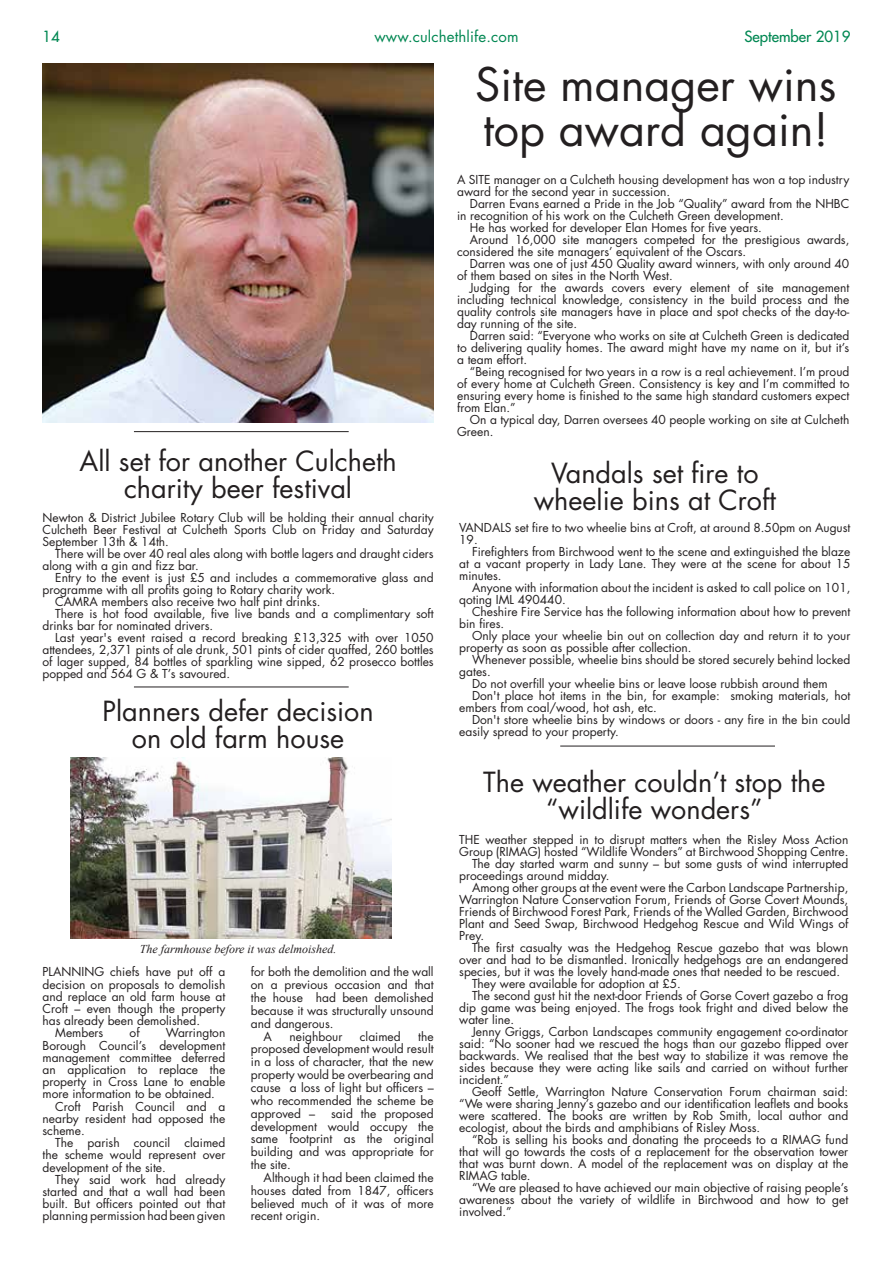
<style>
.page{position:relative;width:893px;height:1263px;background:#fff}
.page>*{position:absolute;margin:0;border:0;box-sizing:border-box;transform-origin:0 0}
.t1{font:45px/45px "Futura Std";color:#231f20}
.t2{font:27px/27px "Futura Std";color:#231f20;text-align:center}
.t3{font:15px "Futura Std";letter-spacing:.01em;color:#008752}
.t4{font:500 15px "Futura Std";color:#008752}
.t5{font:12px/12px "Futura Std";color:#231f20;text-align:justify}
.t6{font:italic 12px "Times New Roman";color:#231f20}
</style>
<div class="page">
<img style="left:43px;top:64px;width:391px;height:359px">
<img style="left:71px;top:758px;width:321px;height:181px">
<hr style="left:134px;top:431px;width:215px;height:1px;background:#231f20">
<hr style="left:134px;top:687px;width:215px;height:1px;background:#231f20">
<hr style="left:560px;top:746px;width:215px;height:1px;background:#231f20">
<p class="t4" style="left:43px;top:27px;width:19px">14</p>
<p class="t3" style="left:374px;top:27px;width:146px">www.culchethlife.com</p>
<p class="t4" style="left:744px;top:27px;width:108px">September 2019</p>
<p class="t1" style="left:475px;top:62px;width:363px">Site manager wins top award again!</p>
<p class="t2" style="left:79px;top:448px;width:319px">All set for another Culcheth charity beer festival</p>
<p class="t5" style="left:43px;top:512px;width:393px">Newton &amp; District Jubilee Rotary Club will be holding their annual charity Culcheth Beer Festival at Culcheth Sports Club on Friday and Saturday September 13th &amp; 14th.</p>
<p class="t5" style="left:43px;top:548px;width:393px;text-indent:13px">There will be over 40 real ales along with bottle lagers and draught ciders along with a gin and fizz bar.</p>
<p class="t5" style="left:43px;top:572px;width:393px;text-indent:13px">Entry to the event is just £5 and includes a commemorative glass and programme with all profits going to Rotary charity work.</p>
<p class="t5" style="left:55px;top:596px;width:267px">CAMRA members also receive two half pint drinks.</p>
<p class="t5" style="left:43px;top:608px;width:393px;text-indent:13px">There is hot food available, five live bands and a complimentary soft drinks bar for nominated drivers.</p>
<p class="t5" style="left:43px;top:632px;width:393px;text-indent:13px">Last year's event raised a record breaking £13,325 with over 1050 attendees, 2,371 pints of ale drunk, 501 pints of cider quaffed, 260 bottles of lager supped, 84 bottles of sparkling wine sipped, 62 prosecco bottles popped and 564 G &amp; T’s savoured.</p>
<p class="t2" style="left:103px;top:698px;width:273px">Planners defer decision</p>
<p class="t2" style="left:132px;top:725px;width:214px">on old farm house</p>
<p class="t6" style="left:140px;top:941px;width:198px">The farmhouse before it was delmoished.</p>
<p class="t5" style="left:43px;top:966px;width:184px">PLANNING chiefs have put off a decision on proposals to demolish and replace an old farm house at Croft – even though the property has already been demolished.</p>
<p class="t5" style="left:55px;top:1027px;width:50px">Members</p>
<p class="t5" style="left:130px;top:1027px;width:12px">of</p>
<p class="t5" style="left:43px;top:1027px;width:184px;text-indent:123px">Warrington Borough Council’s development management committee deferred an application to replace the property in Cross Lane to enable more information to be obtained.</p>
<p class="t5" style="left:43px;top:1100px;width:184px;text-indent:13px">Croft Parish Council and a nearby resident had opposed the scheme.</p>
<p class="t5" style="left:43px;top:1137px;width:184px;text-indent:13px">The parish council claimed the scheme would represent over development of the site.</p>
<p class="t5" style="left:43px;top:1173px;width:184px;text-indent:13px">They said work had already started and that a wall had been built. But officers pointed out that planning permission had been given</p>
<p class="t5" style="left:251px;top:966px;width:184px;line-height:12.9px">for both the demolition and the wall on a previous occasion and that the house had been demolished because it was structurally unsound and dangerous.</p>
<p class="t5" style="left:264px;top:1030px;width:10px">A</p>
<p class="t5" style="left:290px;top:1030px;width:54px">neighbour</p>
<p class="t5" style="left:360px;top:1030px;width:42px">claimed</p>
<p class="t5" style="left:251px;top:1030px;width:184px;line-height:12.9px;text-indent:167px">the proposed development would result in a loss of character, that the new property would be overbearing and cause a loss of light but officers – who recommended the scheme be approved –</p>
<p class="t5" style="left:251px;top:1107px;width:184px;line-height:12.9px;text-indent:80px">said the proposed development would occupy the same footprint as the original building and was appropriate for the site.</p>
<p class="t5" style="left:251px;top:1171px;width:184px;line-height:12.9px;text-indent:13px">Although it had been claimed the houses dated from 1847, officers believed much of it was of more recent origin.</p>
<p class="t5" style="left:457px;top:174px;width:394px">A SITE manager on a Culcheth housing development has won a top industry award for the second year in succession.</p>
<p class="t5" style="left:457px;top:198px;width:394px;text-indent:13px">Darren Evans earned a Pride in the Job “Quality” award from the NHBC in recognition of his work on the Culcheth Green development.</p>
<p class="t5" style="left:470px;top:222px;width:294px">He has worked for developer Elan Homes for five years.</p>
<p class="t5" style="left:457px;top:234px;width:394px;text-indent:13px">Around 16,000 site managers competed for the prestigious awards, considered the site managers’ equivalent of the Oscars.</p>
<p class="t5" style="left:457px;top:258px;width:394px;text-indent:13px">Darren was one of just 450 Quality award winners, with only around 40 of them based on sites in the North West.</p>
<p class="t5" style="left:457px;top:282px;width:394px;text-indent:13px">Judging for the awards covers every element of site management including technical knowledge, consistency in the build process and the quality controls site managers have in place and spot checks of the day-to&shy;day running of the site.</p>
<p class="t5" style="left:457px;top:330px;width:394px;text-indent:13px">Darren said: “Everyone who works on site at Culcheth Green is dedicated to delivering quality homes. The award might have my name on it, but it’s a team effort.</p>
<p class="t5" style="left:457px;top:366px;width:394px;text-indent:13px">“Being recognised for two years in a row is a real achievement. I’m proud of every home at Culcheth Green. Consistency is key and I’m committed to ensuring every home is finished to the same high standard customers expect from Elan.”</p>
<p class="t5" style="left:457px;top:414px;width:394px;text-indent:13px">On a typical day, Darren oversees 40 people working on site at Culcheth<br>Green.</p>
<p class="t2" style="left:551px;top:459px;width:209px">Vandals set fire to</p>
<p class="t2" style="left:534px;top:486px;width:244px">wheelie bins at Croft</p>
<p class="t5" style="left:459px;top:521px;width:393px">VANDALS set fire to two wheelie bins at Croft, at around 8.50pm on August<br>19.</p>
<p class="t5" style="left:459px;top:545px;width:393px;text-indent:13px">Firefighters from Birchwood went to the scene and extinguished the blaze at a vacant property in Lady Lane. They were at the scene for about 15 minutes.</p>
<p class="t5" style="left:459px;top:581px;width:393px;text-indent:13px">Anyone with information about the incident is asked to call police on 101, qoting IML 490440.</p>
<p class="t5" style="left:459px;top:605px;width:393px;text-indent:13px">Cheshire Fire Service has the following information about how to prevent bin fires.</p>
<p class="t5" style="left:459px;top:629px;width:393px;text-indent:13px">Only place your wheelie bin out on collection day and return it to your property as soon as possible after collection.</p>
<p class="t5" style="left:459px;top:653px;width:393px;text-indent:13px">Whenever possible, wheelie bins should be stored securely behind locked gates.</p>
<p class="t5" style="left:472px;top:677px;width:357px">Do not overfill your wheelie bins or leave loose rubbish around them</p>
<p class="t5" style="left:459px;top:689px;width:393px;text-indent:13px">Don't place hot items in the bin, for example: smoking materials, hot embers from coal/wood, hot ash, etc.</p>
<p class="t5" style="left:459px;top:713px;width:393px;text-indent:13px">Don't store wheelie bins by windows or doors - any fire in the bin could easily spread to your property.</p>
<p class="t2" style="left:483px;top:769px;width:344px">The weather couldn’t stop the “wildlife wonders”</p>
<p class="t5" style="left:459px;top:833px;width:391px">THE weather stepped in to disrupt matters when the Risley Moss Action<br>Group (RIMAG) hosted “Wildlife Wonders” at Birchwood Shopping Centre.</p>
<p class="t5" style="left:459px;top:857px;width:391px;text-indent:13px">The day started warm and sunny – but some gusts of wind interrupted proceedings around midday.</p>
<p class="t5" style="left:459px;top:881px;width:391px;text-indent:13px">Among other groups at the event were the Carbon Landscape Partnership, Warrington Nature Conservation Forum, Friends of Gorse Covert Mounds, Friends of Birchwood Forest Park, Friends of the Walled Garden, Birchwood Plant and Seed Swap, Birchwood Hedgehog Rescue and Wild Wings of Prey.</p>
<p class="t5" style="left:459px;top:941px;width:391px;text-indent:13px">The first casualty was the Hedgehog Rescue gazebo that was blown over and had to be dismantled. Ironically hedgehogs are an endangered species, but it was the lovely hand-made ones that needed to be rescued.</p>
<p class="t5" style="left:472px;top:977px;width:210px">They were available for adoption at £5.</p>
<p class="t5" style="left:459px;top:989px;width:391px;text-indent:13px">The second gust hit the next-door Friends of Gorse Covert gazebo a frog dip game was being enjoyed. The frogs took fright and dived below the water line.</p>
<p class="t5" style="left:459px;top:1025px;width:391px;text-indent:13px">Jenny Griggs, Carbon Landscapes community engagement co-ordinator said: “No sooner had we rescued the hogs than our gazebo flipped over backwards. We realised that the best way to stabilize it was remove the sides because they were acting like sails and carried on without further incident.”</p>
<p class="t5" style="left:459px;top:1085px;width:391px;text-indent:13px">Geoff Settle, Warrington Nature Conservation Forum chairman said: “We were sharing Jenny’s gazebo and our identification leaflets and books were scattered. The books are written by Rob Smith, local author and ecologist, about the birds and amphibians of Risley Moss.</p>
<p class="t5" style="left:459px;top:1133px;width:391px;text-indent:13px">“Rob is selling his books and donating the proceeds to a RIMAG fund that will go towards the costs of a replacement for the observation tower that was burnt down. A model of the replacement was on display at the RIMAG table.</p>
<p class="t5" style="left:459px;top:1181px;width:391px;text-indent:13px">“We are pleased to have achieved our main objective of raising people’s awareness about the variety of wildlife in Birchwood and how to get involved.”</p>
</div>
